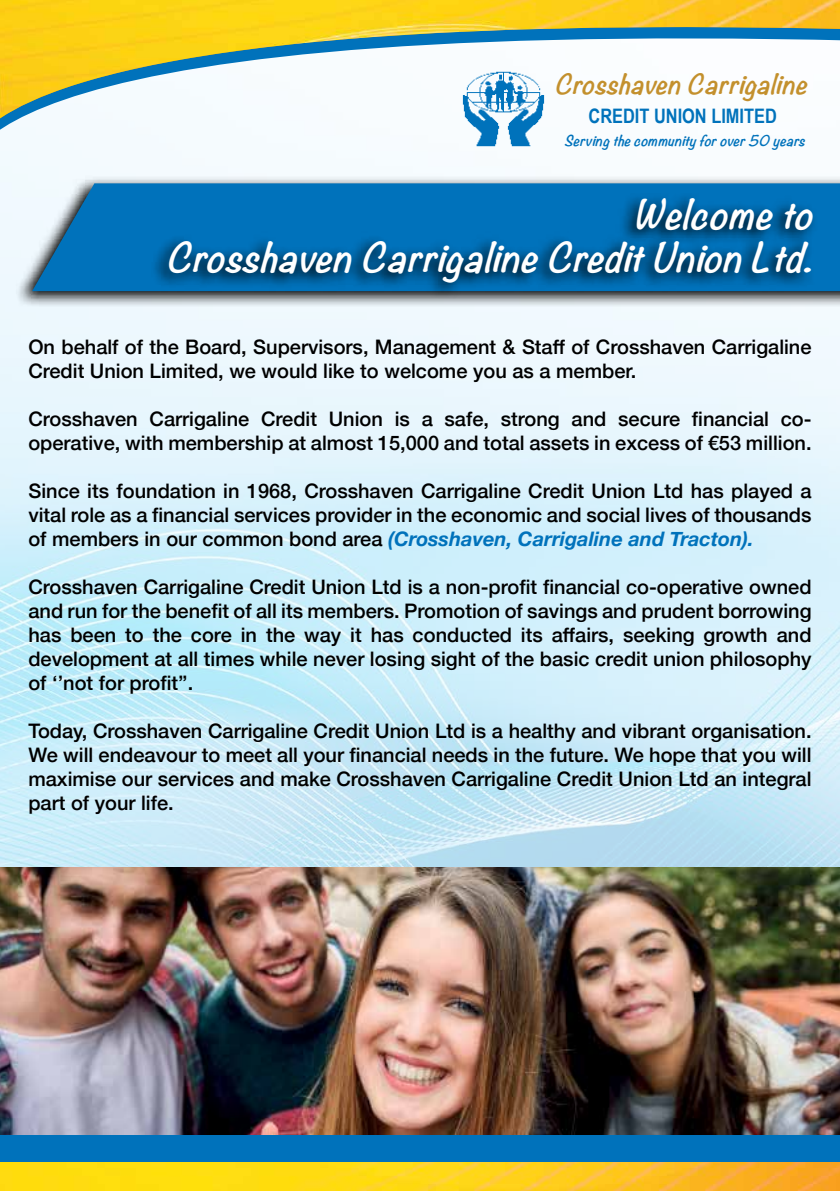
<style>
.page{position:relative;width:840px;height:1191px;background:#fff}
.page>*{position:absolute;margin:0;border:0;box-sizing:border-box;transform-origin:0 0}
.t1{font:italic 700 36px/43.2px "Noteworthy";color:#fff;text-align:right}
.t2{font:italic 700 24.4px "Noteworthy";color:#c3902d}
.t3{font:500 20px/24px "Helvetica Neue";color:#000;text-align:justify}
.t4{font:700 20px "Arial Narrow";color:#0072bb}
.t5{font:italic 700 13.4px "Noteworthy";color:#0072bb}
.s1{font-weight:700;font-style:italic;color:#0072bb}
</style>
<div class="page">
<img style="left:0;top:176px;width:839px;height:691px">
<div style="left:0;top:164px;width:228px;height:12px;background:#f3fafe"></div>
<div style="left:0;top:118px;width:182px;height:46px;background:#f4fafe"></div>
<img style="left:0;top:0;width:839px;height:118px">
<div style="left:0;top:1134px;width:839px;height:57px;background:#0072bb"></div>
<img style="left:0;top:1162px;width:839px;height:29px">
<img style="left:461px;top:68px;width:84px;height:79px">
<svg style="left:15px;top:175px;width:824px;height:132px"></svg>
<svg style="left:32px;top:183px;width:807px;height:108px;background:#2483bf"></svg>
<svg style="left:151px;top:190px;width:666px;height:108px;background:#06639f"></svg>
<img style="left:0;top:867px;width:839px;height:267px">
<p class="t2" style="left:554px;top:62px;width:265px">CrosshavenCarrigaline</p>
<p class="t4" style="left:588px;top:101px;width:190px">CREDIT UNION LIMITED</p>
<p class="t5" style="left:563px;top:128px;width:248px">Servingthecommunityforover50years</p>
<h1 class="t1" style="left:165px;top:192px;width:664px">Welcometo<br>CrosshavenCarrigalineCreditUnionLtd.</h1>
<p class="t3" style="left:28px;top:333px;width:784px">On behalf of the Board, Supervisors, Management &amp; Staff of Crosshaven Carrigaline<br>Credit Union Limited, we would like to welcome you as a member.</p>
<p class="t3" style="left:28px;top:405px;width:784px">Crosshaven Carrigaline Credit Union is a safe, strong and secure financial co&shy;operative, with membership at almost 15,000 and total assets in excess of €53 million.</p>
<p class="t3" style="left:28px;top:477px;width:784px">Since its foundation in 1968, Crosshaven Carrigaline Credit Union Ltd has played a vital role as a financial services provider in the economic and social lives of thousands of members in our common bond area <span class="s1">(Crosshaven, Carrigaline and Tracton).</span></p>
<p class="t3" style="left:28px;top:573px;width:784px">Crosshaven Carrigaline Credit Union Ltd is a non-profit financial co-operative owned and run for the benefit of all its members. Promotion of savings and prudent borrowing has been to the core in the way it has conducted its affairs, seeking growth and development at all times while never losing sight of the basic credit union philosophy of ‘’not for profit’’.</p>
<p class="t3" style="left:28px;top:717px;width:784px">Today, Crosshaven Carrigaline Credit Union Ltd is a healthy and vibrant organisation.<br>We will endeavour to meet all your financial needs in the future. We hope that you will maximise our services and make Crosshaven Carrigaline Credit Union Ltd an integral part of your life.</p>
</div>
